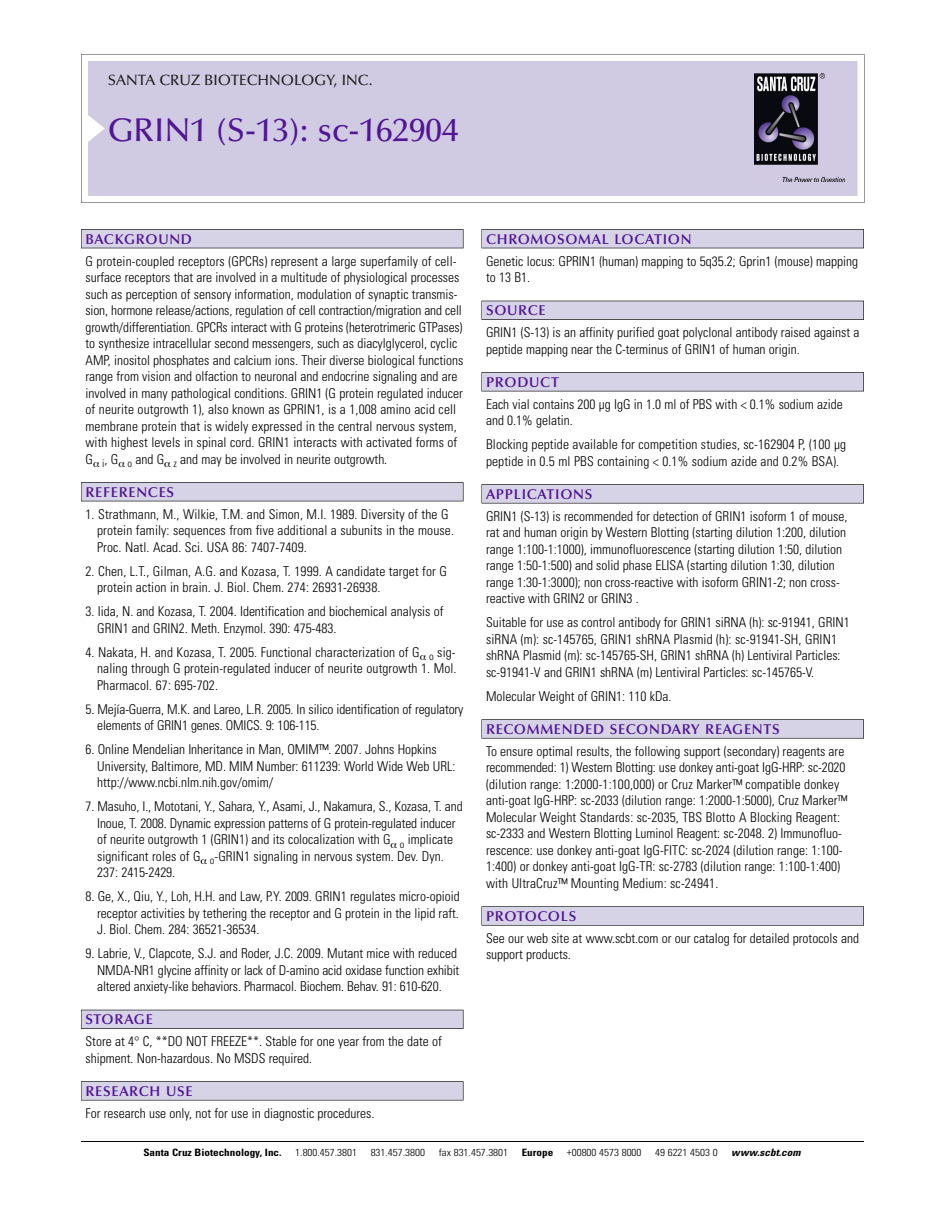
<style>
.page{position:relative;width:945px;height:1215px;background:#fff}
.page>*{position:absolute;margin:0;border:0;box-sizing:border-box;transform-origin:0 0}
.t1{font:500 33px "Optima";color:#511695}
.t2{font:500 15px "Optima";color:#231f20}
.t3{font:600 14.25px "Optima";letter-spacing:.05em;color:#511695}
.t4{font:300 condensed 13.5px/16.5px "Univers";color:#000}
.t5{font:300 condensed 10.2px "Univers";color:#000;scale:1.1 1}
.t6{font:700 condensed 10.2px "Univers";color:#000;scale:1.1 1}
.t7{font:italic 700 condensed 10.2px "Univers";letter-spacing:.005em;color:#000;scale:1.1 1}
</style>
<div class="page">
<svg style="left:81px;top:54px;width:783px;height:149px"></svg>
<div style="left:88px;top:61px;width:769px;height:135px;background:#d1cae3"></div>
<img style="left:755px;top:74px;width:90px;height:108px">
<div style="left:81px;top:229px;width:382px;height:19px;background:#525156"></div>
<div style="left:81px;top:230px;width:382px;height:18px;background:#d7d3e7"></div>
<div style="left:81px;top:482px;width:382px;height:19px;background:#525155"></div>
<div style="left:81px;top:483px;width:382px;height:18px;background:#d7d3e7"></div>
<div style="left:81px;top:1010px;width:382px;height:19px;background:#525158"></div>
<div style="left:81px;top:1010px;width:382px;height:18px;background:#d7d3e7"></div>
<div style="left:81px;top:1081px;width:382px;height:19px;background:#575759"></div>
<div style="left:81px;top:1082px;width:382px;height:18px;background:#d7d3e7"></div>
<div style="left:482px;top:229px;width:382px;height:19px;background:#525156"></div>
<div style="left:482px;top:230px;width:381px;height:18px;background:#d7d3e7"></div>
<div style="left:482px;top:301px;width:382px;height:19px;background:#515055"></div>
<div style="left:482px;top:301px;width:381px;height:18px;background:#d7d3e7"></div>
<div style="left:482px;top:372px;width:382px;height:19px;background:#545357"></div>
<div style="left:482px;top:373px;width:381px;height:18px;background:#d7d3e7"></div>
<div style="left:482px;top:484px;width:382px;height:19px;background:#575759"></div>
<div style="left:482px;top:485px;width:381px;height:18px;background:#d7d3e7"></div>
<svg style="left:482px;top:719px;width:382px;height:20px"></svg>
<div style="left:482px;top:720px;width:381px;height:18px;background:#d7d3e7"></div>
<div style="left:482px;top:906px;width:382px;height:20px;background:#626263"></div>
<div style="left:482px;top:907px;width:381px;height:18px;background:#d7d3e7"></div>
<hr style="left:81px;top:1141px;width:783px;height:1px;background:#000">
<p class="t2" style="left:108px;top:74px;width:266px">SANTA CRUZ BIOTECHNOLOGY, INC.</p>
<h1 class="t1" style="left:108px;top:117px;width:352px">GRIN1 (S-13): sc-162904</h1>
<p class="t3" style="left:86px;top:233px;width:108px">BACKGROUND</p>
<p class="t4" style="left:86px;top:254px;width:379px">G protein-coupled receptors (GPCRs) represent a large superfamily of cell&shy;surface receptors that are involved in a multitude of physiological processes such as perception of sensory information, modulation of synaptic transmis&shy;sion, hormone release/actions, regulation of cell contraction/migration and cell growth/differentiation. GPCRs interact with G proteins (heterotrimeric GTPases) to synthesize intracellular second messengers, such as diacylglycerol, cyclic AMP, inositol phosphates and calcium ions. Their diverse biological functions range from vision and olfaction to neuronal and endocrine signaling and are involved in many pathological conditions. GRIN1 (G protein regulated inducer of neurite outgrowth 1), also known as GPRIN1, is a 1,008 amino acid cell membrane protein that is widely expressed in the central nervous system, with highest levels in spinal cord. GRIN1 interacts with activated forms of G <sub>i</sub>, G <sub>o</sub> and G <sub>z</sub> and may be involved in neurite outgrowth.</p>
<p class="t3" style="left:86px;top:486px;width:90px">REFERENCES</p>
<p class="t4" style="left:97px;top:507px;width:358px;text-indent:-12px">1. Strathmann, M., Wilkie, T.M. and Simon, M.I. 1989. Diversity of the G protein family: sequences from five additional a subunits in the mouse.<br>Proc. Natl. Acad. Sci. USA 86: 7407-7409.</p>
<p class="t4" style="left:97px;top:564px;width:351px;text-indent:-12px">2. Chen, L.T., Gilman, A.G. and Kozasa, T. 1999. A candidate target for G protein action in brain. J. Biol. Chem. 274: 26931-26938.</p>
<p class="t4" style="left:97px;top:604px;width:348px;text-indent:-12px">3. Iida, N. and Kozasa, T. 2004. Identification and biochemical analysis of<br>GRIN1 and GRIN2. Meth. Enzymol. 390: 475-483.</p>
<p class="t4" style="left:97px;top:645px;width:361px;text-align:justify;text-indent:-12px">4. Nakata, H. and Kozasa, T. 2005. Functional characterization of G <sub>o</sub> sig&shy;naling through G protein-regulated inducer of neurite outgrowth 1. Mol.<br>Pharmacol. 67: 695-702.</p>
<p class="t4" style="left:97px;top:702px;width:368px;text-indent:-12px">5. Mejía-Guerra, M.K. and Lareo, L.R. 2005. In silico identification of regulatory elements of GRIN1 genes. OMICS. 9: 106-115.</p>
<p class="t4" style="left:97px;top:742px;width:360px;text-indent:-12px">6. Online Mendelian Inheritance in Man, OMIM™. 2007. Johns Hopkins<br>University, Baltimore, MD. MIM Number: 611239: World Wide Web URL: http://www.ncbi.nlm.nih.gov/omim/</p>
<p class="t4" style="left:97px;top:799px;width:367px;text-indent:-12px">7. Masuho, I., Mototani, Y., Sahara, Y., Asami, J., Nakamura, S., Kozasa, T. and Inoue, T. 2008. Dynamic expression patterns of G protein-regulated inducer of neurite outgrowth 1 (GRIN1) and its colocalization with G <sub>o</sub> implicate significant roles of G <sub>o</sub>-GRIN1 signaling in nervous system. Dev. Dyn.<br>237: 2415-2429.</p>
<p class="t4" style="left:97px;top:889px;width:364px;text-align:justify;text-indent:-12px">8. Ge, X., Qiu, Y., Loh, H.H. and Law, P.Y. 2009. GRIN1 regulates micro-opioid receptor activities by tethering the receptor and G protein in the lipid raft.<br>J. Biol. Chem. 284: 36521-36534.</p>
<p class="t4" style="left:97px;top:946px;width:364px;text-indent:-12px">9. Labrie, V., Clapcote, S.J. and Roder, J.C. 2009. Mutant mice with reduced<br>NMDA-NR1 glycine affinity or lack of D-amino acid oxidase function exhibit altered anxiety-like behaviors. Pharmacol. Biochem. Behav. 91: 610-620.</p>
<p class="t3" style="left:86px;top:1014px;width:69px">STORAGE</p>
<p class="t4" style="left:86px;top:1034px;width:358px">Store at 4° C, **DO NOT FREEZE**. Stable for one year from the date of shipment. Non-hazardous. No MSDS required.</p>
<p class="t3" style="left:86px;top:1085px;width:109px">RESEARCH USE</p>
<p class="t4" style="left:86px;top:1106px;width:290px">For research use only, not for use in diagnostic procedures.</p>
<p class="t3" style="left:486px;top:233px;width:207px">CHROMOSOMAL LOCATION</p>
<p class="t4" style="left:486px;top:254px;width:374px">Genetic locus: GPRIN1 (human) mapping to 5q35.2; Gprin1 (mouse) mapping to 13 B1.</p>
<p class="t3" style="left:486px;top:305px;width:61px">SOURCE</p>
<p class="t4" style="left:486px;top:325px;width:375px">GRIN1 (S-13) is an affinity purified goat polyclonal antibody raised against a peptide mapping near the C-terminus of GRIN1 of human origin.</p>
<p class="t3" style="left:486px;top:376px;width:74px">PRODUCT</p>
<p class="t4" style="left:486px;top:397px;width:358px">Each vial contains 200 µg IgG in 1.0 ml of PBS with &lt; 0.1% sodium azide and 0.1% gelatin.</p>
<p class="t4" style="left:486px;top:437px;width:362px">Blocking peptide available for competition studies, sc-162904 P, (100 µg peptide in 0.5 ml PBS containing &lt; 0.1% sodium azide and 0.2% BSA).</p>
<p class="t3" style="left:486px;top:488px;width:108px">APPLICATIONS</p>
<p class="t4" style="left:486px;top:509px;width:363px">GRIN1 (S-13) is recommended for detection of GRIN1 isoform 1 of mouse, rat and human origin by Western Blotting (starting dilution 1:200, dilution range 1:100-1:1000), immunofluorescence (starting dilution 1:50, dilution range 1:50-1:500) and solid phase ELISA (starting dilution 1:30, dilution range 1:30-1:3000); non cross-reactive with isoform GRIN1-2; non cross&shy;reactive with GRIN2 or GRIN3 .</p>
<p class="t4" style="left:486px;top:615px;width:365px">Suitable for use as control antibody for GRIN1 siRNA (h): sc-91941, GRIN1 siRNA (m): sc-145765, GRIN1 shRNA Plasmid (h): sc-91941-SH, GRIN1 shRNA Plasmid (m): sc-145765-SH, GRIN1 shRNA (h) Lentiviral Particles: sc-91941-V and GRIN1 shRNA (m) Lentiviral Particles: sc-145765-V.</p>
<p class="t4" style="left:486px;top:689px;width:187px">Molecular Weight of GRIN1: 110 kDa.</p>
<p class="t3" style="left:486px;top:723px;width:295px">RECOMMENDED SECONDARY REAGENTS</p>
<p class="t4" style="left:486px;top:744px;width:363px">To ensure optimal results, the following support (secondary) reagents are recommended: 1) Western Blotting: use donkey anti-goat IgG-HRP: sc-2020 (dilution range: 1:2000-1:100,000) or Cruz Marker™ compatible donkey anti-goat IgG-HRP: sc-2033 (dilution range: 1:2000-1:5000), Cruz Marker™ Molecular Weight Standards: sc-2035, TBS Blotto A Blocking Reagent: sc-2333 and Western Blotting Luminol Reagent: sc-2048. 2) Immunofluo&shy;rescence: use donkey anti-goat IgG-FITC: sc-2024 (dilution range: 1:100- 1:400) or donkey anti-goat IgG-TR: sc-2783 (dilution range: 1:100-1:400) with UltraCruz™ Mounting Medium: sc-24941.</p>
<p class="t3" style="left:486px;top:910px;width:92px">PROTOCOLS</p>
<p class="t4" style="left:486px;top:931px;width:375px">See our web site at www.scbt.com or our catalog for detailed protocols and support products.</p>
<p class="t6" style="left:143px;top:1148px;width:127px">Santa Cruz Biotechnology, Inc.</p>
<p class="t5" style="left:295px;top:1148px;width:58px">1.800.457.3801</p>
<p class="t5" style="left:371px;top:1148px;width:51px">831.457.3800</p>
<p class="t5" style="left:439px;top:1148px;width:65px">fax 831.457.3801</p>
<p class="t6" style="left:522px;top:1148px;width:30px">Europe</p>
<p class="t5" style="left:567px;top:1148px;width:69px">+00800 4573 8000</p>
<p class="t5" style="left:655px;top:1148px;width:58px">49 6221 4503 0</p>
<p class="t7" style="left:731px;top:1148px;width:64px">www.scbt.com</p>
</div>
